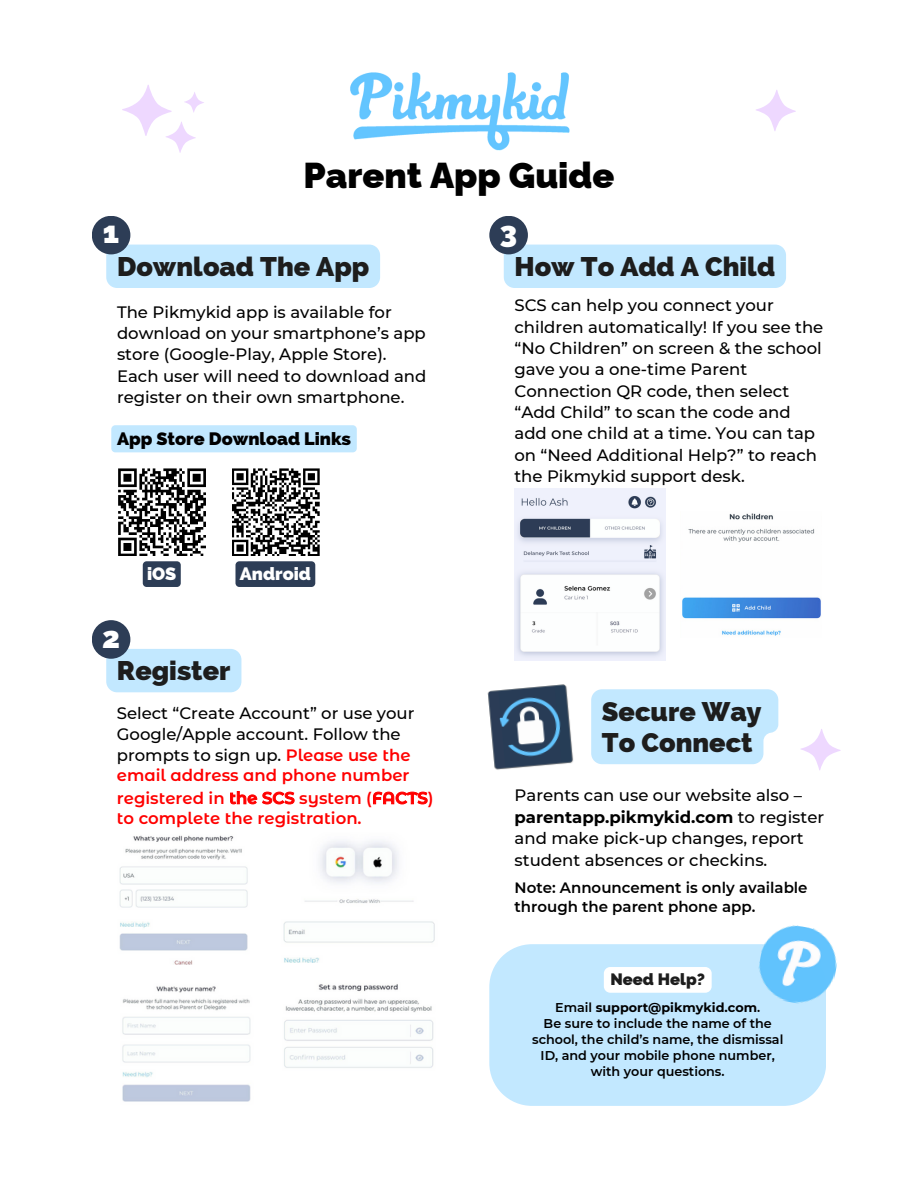
<style>
.page{position:relative;width:918px;height:1188px;background:#fff}
.page>*{position:absolute;margin:0;border:0;box-sizing:border-box;transform-origin:0 0}
.t1{font:900 36px "Raleway";color:#000}
.t2{font:900 30px "Raleway";color:#fff}
.t3{font:800 27px "Raleway";color:#1d1d1d}
.t4{font:800 18px "Raleway";color:#000}
.t5{font:800 18px "Raleway";color:#fff}
.t6{font:500 16.5px/21.3px "Montserrat";color:#000}
.t7{font:600 16.5px/19.8px "Montserrat Alternates";color:#f00}
.t8{font:800 16.5px "Raleway";color:#1d1d1d}
.t9{font:600 15px/19.2px "Montserrat";color:#000}
.t10{font:600 12.75px/15.9px "Montserrat";color:#000;text-align:center}
.t11{font:700 12.75px "Montserrat";color:#000}
.s1{font-family:"Montserrat Alternates";font-weight:600;color:#f00}
.s2{font-weight:700}
.s3{font-weight:600}
</style>
<div class="page">
<svg style="left:800px;top:729px;width:41px;height:42px"></svg>
<div style="left:106px;top:245px;width:274px;height:43px;background:#c2e8ff"></div>
<div style="left:92px;top:216px;width:38px;height:38px;background:#2d3d56;border-radius:50%"></div>
<div style="left:106px;top:649px;width:135px;height:43px;background:#c2e8ff;border-radius:11px"></div>
<div style="left:92px;top:620px;width:38px;height:39px;background:#2d3d56;border-radius:50%"></div>
<div style="left:504px;top:245px;width:282px;height:43px;background:#c2e8ff"></div>
<div style="left:489px;top:216px;width:39px;height:38px;background:#2d3d56;border-radius:50%"></div>
<img style="left:119px;top:835px;width:129px;height:130px">
<img style="left:283px;top:841px;width:152px;height:122px">
<img style="left:284px;top:984px;width:150px;height:84px">
<img style="left:122px;top:986px;width:129px;height:116px">
<img style="left:515px;top:489px;width:150px;height:171px">
<img style="left:682px;top:513px;width:139px;height:123px">
<img style="left:487px;top:684px;width:87px;height:86px">
<svg style="left:122px;top:85px;width:82px;height:68px"></svg>
<div style="left:489px;top:944px;width:337px;height:162px;background:#c2e8ff"></div>
<svg style="left:756px;top:90px;width:40px;height:41px"></svg>
<img style="left:350px;top:72px;width:220px;height:79px">
<div style="left:111px;top:425px;width:246px;height:27px;background:#c2e8ff;border-radius:4px"></div>
<svg style="left:118px;top:468px;width:88px;height:119px"></svg>
<svg style="left:232px;top:468px;width:88px;height:119px"></svg>
<div style="left:591px;top:689px;width:187px;height:75px;background:#c2e8ff"></div>
<div style="left:604px;top:967px;width:108px;height:26px;background:#fff;border-radius:6px"></div>
<img style="left:754px;top:925px;width:83px;height:84px">
<p class="t2" style="left:103px;top:215px;width:18px">1</p>
<h2 class="t1" style="left:303px;top:154px;width:313px">Parent App Guide</h2>
<p class="t2" style="left:500px;top:215px;width:19px">3</p>
<p class="t3" style="left:117px;top:250px;width:254px">Download The App</p>
<p class="t6" style="left:117px;top:301px;width:311px">The Pikmykid app is available for download on your smartphone’s app store (Google-Play, Apple Store).<br>Each user will need to download and register on their own smartphone.</p>
<h2 class="t4" style="left:117px;top:428px;width:235px">App Store Download Links</h2>
<h2 class="t2" style="left:102px;top:619px;width:19px">2</h2>
<h3 class="t5" style="left:147px;top:563px;width:31px">iOS</h3>
<p class="t5" style="left:240px;top:563px;width:73px">Android</p>
<p class="t3" style="left:117px;top:655px;width:115px">Register</p>
<p class="t6" style="left:117px;top:703px;width:299px;line-height:20.7px">Select “Create Account” or use your Google/Apple account. Follow the prompts to sign up. <span class="s1">Please use the email address and phone number</span></p>
<p class="t7" style="left:117px;top:787px;width:318px">registered in the SCS system (FACTS) to complete the registration.</p>
<h3 class="t3" style="left:514px;top:250px;width:262px">How To Add A Child</h3>
<h3 class="t6" style="left:514px;top:294px;width:310px">SCS can help you connect your children automatically! If you see the “No Children” on screen &amp; the school gave you a one-time Parent<br>Connection QR code, then select “Add Child” to scan the code and add one child at a time. You can tap on “Need Additional Help?” to reach the Pikmykid support desk.</h3>
<p class="t3" style="left:602px;top:695px;width:161px">Secure Way</p>
<h2 class="t3" style="left:602px;top:727px;width:152px">To Connect</h2>
<p class="t6" style="left:515px;top:785px;width:311px">Parents can use our website also – <span class="s2">parentapp.pikmykid.com</span> to register and make pick-up changes, report student absences or checkins.</p>
<p class="t9" style="left:515px;top:878px;width:295px">Note: Announcement is only available through the parent phone app.</p>
<p class="t8" style="left:610px;top:969px;width:96px">Need Help?</p>
<h3 class="t11" style="left:555px;top:1000px;width:207px"><span class="s3">Email</span> support@pikmykid.com<span class="s3">.</span></h3>
<p class="t10" style="left:532px;top:1016px;width:253px">Be sure to include the name of the school, the child’s name, the dismissal<br>ID, and your mobile phone number, with your questions.</p>
</div>
